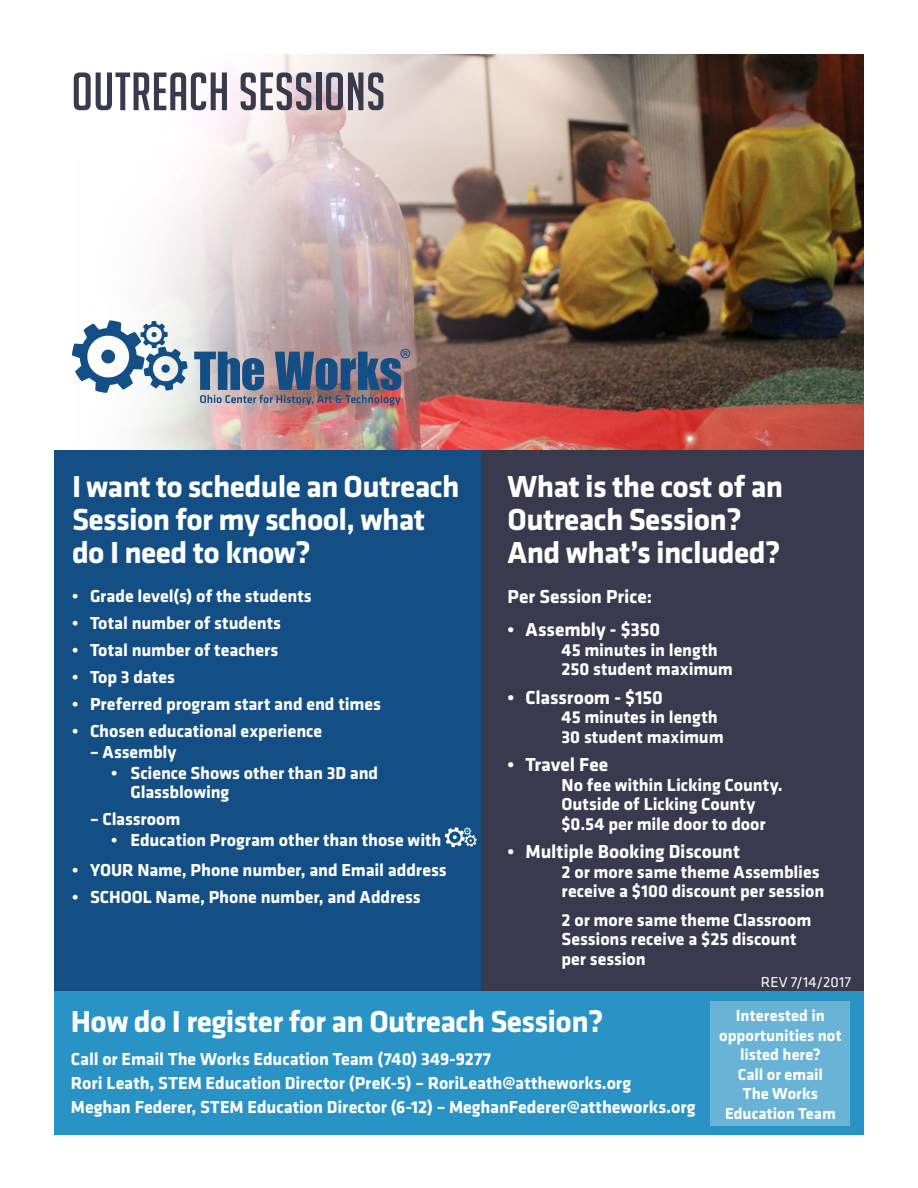
<style>
.page{position:relative;width:918px;height:1188px;background:#fff}
.page>*{position:absolute;margin:0;border:0;box-sizing:border-box;transform-origin:0 0}
.t1{font:52.5px "Big Noodle Titling";letter-spacing:.01em;color:#393a4d}
.t2{font:700 31.5px/33px "Klavika";letter-spacing:-.02em;color:#fff}
.t3{font:700 19.5px "Klavika";letter-spacing:-.005em;color:#fff}
.t4{font:700 18px/19.5px "Klavika";letter-spacing:-.005em;color:#fff}
.t5{font:700 16.5px/19.5px "Klavika";color:#fff;text-align:center}
.t6{font:15px "Klavika";letter-spacing:.01em;color:#fff}
</style>
<div class="page">
<img style="left:284px;top:54px;width:580px;height:396px">
<div style="left:54px;top:450px;width:810px;height:542px;background:#393a4d"></div>
<div style="left:54px;top:450px;width:427px;height:542px;background:#134f85"></div>
<svg style="left:445px;top:827px;width:32px;height:20px"></svg>
<div style="left:54px;top:992px;width:810px;height:144px;background:#2993c6"></div>
<div style="left:711px;top:1002px;width:139px;height:124px;background:#68b3d6"></div>
<svg style="left:135px;top:54px;width:149px;height:396px"></svg>
<svg style="left:72px;top:320px;width:116px;height:73px"></svg>
<svg style="left:194px;top:349px;width:216px;height:56px;background:#6d758d"></svg>
<p class="t1" style="left:72px;top:63px;width:315px">OUTREACH SESSIONS</p>
<p class="t2" style="left:72px;top:471px;width:389px">I want to schedule an Outreach<br>Session for my school, what do I need to know?</p>
<p class="t4" style="left:72px;top:587px;width:241px">• Grade level(s) of the students</p>
<p class="t4" style="left:72px;top:614px;width:211px">• Total number of students</p>
<p class="t4" style="left:72px;top:641px;width:208px">• Total number of teachers</p>
<p class="t4" style="left:72px;top:668px;width:104px">• Top 3 dates</p>
<p class="t4" style="left:72px;top:695px;width:310px">• Preferred program start and end times</p>
<p class="t4" style="left:72px;top:722px;width:252px">• Chosen educational experience</p>
<p class="t4" style="left:90px;top:743px;width:88px">– Assembly</p>
<p class="t4" style="left:130px;top:764px;width:249px;text-indent:-19px">• Science Shows other than 3D and<br>Glassblowing</p>
<p class="t4" style="left:90px;top:810px;width:92px">– Classroom</p>
<p class="t4" style="left:111px;top:831px;width:332px">• Education Program other than those with</p>
<p class="t4" style="left:72px;top:861px;width:376px">• YOUR Name, Phone number, and Email address</p>
<p class="t4" style="left:72px;top:888px;width:350px">• SCHOOL Name, Phone number, and Address</p>
<p class="t2" style="left:508px;top:471px;width:277px">What is the cost of an<br>Outreach Session?<br>And what’s included?</p>
<p class="t3" style="left:508px;top:586px;width:146px">Per Session Price:</p>
<p class="t3" style="left:508px;top:619px;width:154px">• Assembly - $350</p>
<p class="t4" style="left:562px;top:640px;width:173px">45 minutes in length<br>250 student maximum</p>
<p class="t3" style="left:508px;top:687px;width:157px">• Classroom - $150</p>
<p class="t4" style="left:562px;top:708px;width:164px">45 minutes in length<br>30 student maximum</p>
<p class="t3" style="left:508px;top:754px;width:102px">• Travel Fee</p>
<p class="t4" style="left:562px;top:775px;width:223px">No fee within Licking County.<br>Outside of Licking County $0.54 per mile door to door</p>
<p class="t3" style="left:508px;top:841px;width:234px">• Multiple Booking Discount</p>
<p class="t4" style="left:562px;top:862px;width:264px">2 or more same theme Assemblies receive a $100 discount per session</p>
<p class="t4" style="left:562px;top:910px;width:251px">2 or more same theme Classroom<br>Sessions receive a $25 discount per session</p>
<p class="t6" style="left:761px;top:974px;width:92px">REV 7/14/2017</p>
<p class="t2" style="left:71px;top:1006px;width:534px">How do I register for an Outreach Session?</p>
<p class="t4" style="left:71px;top:1049px;width:422px">Call or Email The Works Education Team (740) 349-9277</p>
<p class="t4" style="left:71px;top:1073px;width:562px">Rori Leath, STEM Education Director (PreK-5) – RoriLeath@attheworks.org</p>
<p class="t4" style="left:71px;top:1097px;width:626px">Meghan Federer, STEM Education Director (6-12) – MeghanFederer@attheworks.org</p>
<p class="t5" style="left:719px;top:1006px;width:124px">Interested in opportunities not listed here?<br>Call or email<br>The Works<br>Education Team</p>
</div>
